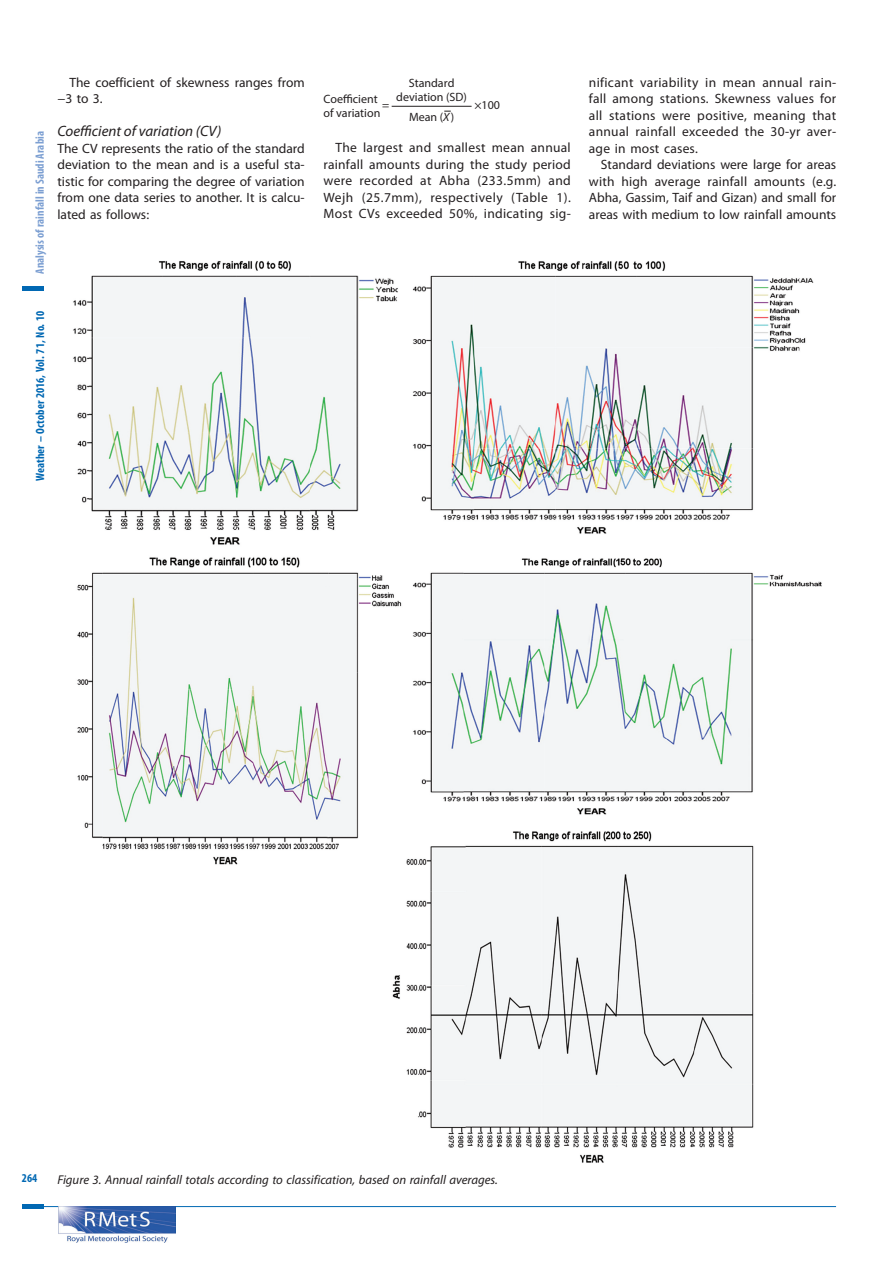
<style>
.page{position:relative;width:893px;height:1263px;background:#fff}
.page>*{position:absolute;margin:0;border:0;box-sizing:border-box;transform-origin:0 0}
.t1{font:italic 15px "Myriad Pro";color:#231f20}
.t2{font:13.5px/16.5px "Myriad Pro";color:#231f20;text-align:justify}
.t3{font:italic 12.75px "Myriad Pro";color:#231f20}
.t4{font:12px "Myriad Pro";color:#231f20}
.t5{font:700 condensed 12px "Myriad Pro";color:#0168b3}
.t6{font:700 condensed 12px "Myriad Pro";color:#7c9fd2}
.s1{font-style:italic}
</style>
<div class="page">
<hr style="left:40px;top:1206px;width:796px;height:1px;background:#0168b3">
<div style="left:22px;top:1204px;width:22px;height:5px;background:#0168b3"></div>
<img style="left:58px;top:1207px;width:118px;height:35px">
<div style="left:22px;top:286px;width:22px;height:5px;background:#0168b3"></div>
<hr style="left:392px;top:106px;width:79px;height:1px;background:#231f20">
<img style="left:73px;top:261px;width:749px;height:902px">
<p class="t6" style="left:36px;top:274px;width:144px;rotate:-90deg">Analysis of rainfall in Saudi Arabia</p>
<p class="t2" style="left:57px;top:75px;width:249px;text-indent:12px">The coefficient of skewness ranges from −3 to 3.</p>
<p class="t1" style="left:57px;top:125px;width:165px">Coefficient of variation (CV)</p>
<p class="t2" style="left:57px;top:141px;width:249px">The CV represents the ratio of the standard deviation to the mean and is a useful sta&shy;tistic for comparing the degree of variation from one data series to another. It is calcu&shy;lated as follows:</p>
<p class="t5" style="left:36px;top:481px;width:172px;rotate:-90deg">Weather – October 2016, Vol. 71, No. 10</p>
<p class="t4" style="left:409px;top:75px;width:47px">Standard</p>
<p class="t4" style="left:323px;top:91px;width:56px">Coefficient</p>
<p class="t4" style="left:396px;top:90px;width:72px">deviation (SD)</p>
<p class="t4" style="left:323px;top:106px;width:58px">of variation</p>
<p class="t4" style="left:382px;top:98px;width:9px">=</p>
<p class="t4" style="left:474px;top:98px;width:27px">×100</p>
<p class="t4" style="left:409px;top:110px;width:47px">Mean (<span class="s1">X</span>)</p>
<p class="t2" style="left:323px;top:140px;width:249px;text-indent:12px">The largest and smallest mean annual rainfall amounts during the study period were recorded at Abha (233.5mm) and Wejh (25.7mm), respectively (Table 1).<br>Most CVs exceeded 50%, indicating sig-</p>
<p class="t2" style="left:589px;top:75px;width:249px">nificant variability in mean annual rain&shy;fall among stations. Skewness values for all stations were positive, meaning that annual rainfall exceeded the 30-yr aver&shy;age in most cases.</p>
<p class="t2" style="left:589px;top:157px;width:249px;text-indent:12px">Standard deviations were large for areas with high average rainfall amounts (e.g.<br>Abha, Gassim, Taif and Gizan) and small for areas with medium to low rainfall amounts</p>
<p class="t5" style="left:22px;top:1174px;width:17px">264</p>
<p class="t3" style="left:57px;top:1175px;width:442px">Figure 3. Annual rainfall totals according to classification, based on rainfall averages.</p>
</div>
